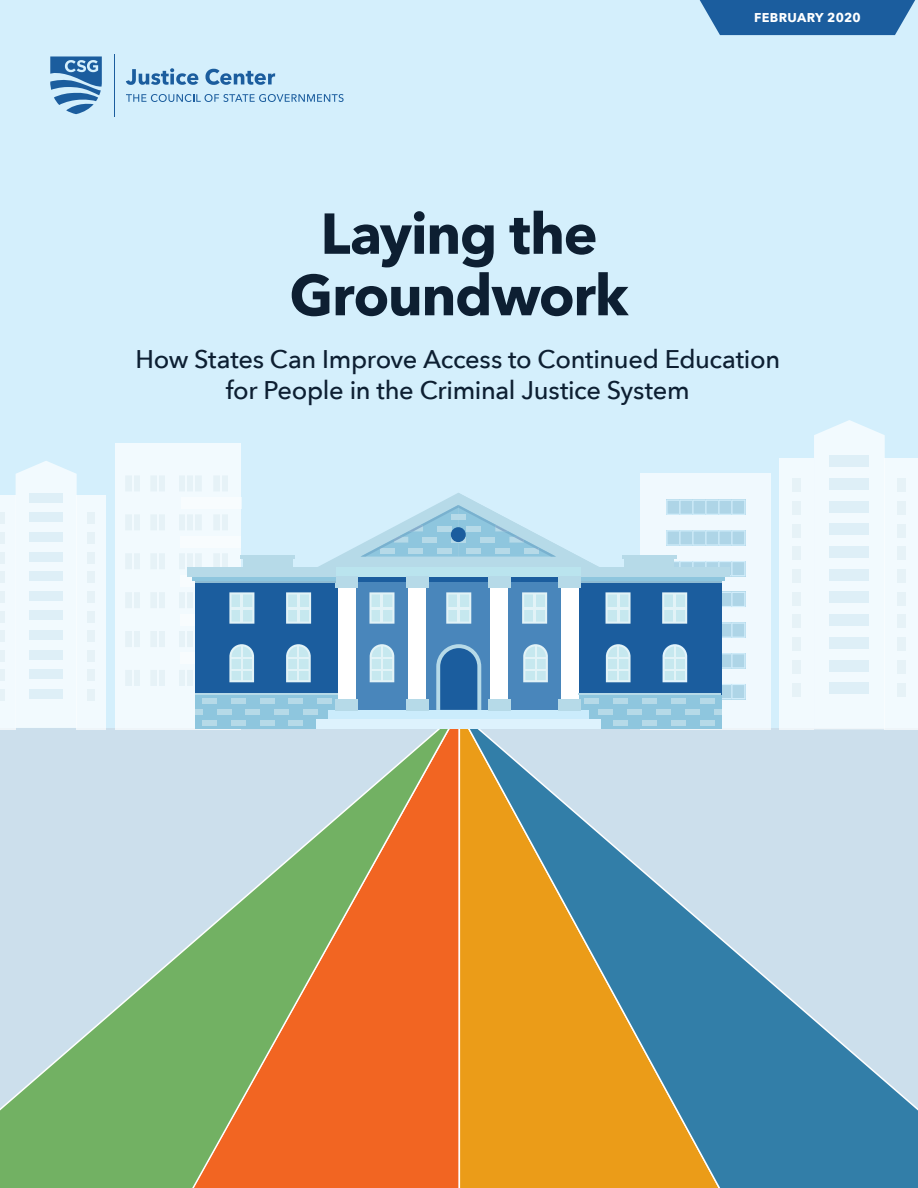
<style>
.page{position:relative;width:918px;height:1188px;background:#fff}
.page>*{position:absolute;margin:0;border:0;box-sizing:border-box;transform-origin:0 0}
.t1{font:700 57px/61.5px "Avenir Next";letter-spacing:-.025em;color:#0d1f32;text-align:center}
.t2{font:500 25.5px/30.6px "Avenir Next";letter-spacing:-.015em;color:#0d1f32;text-align:center}
.t3{font:700 12.75px "Avenir Next";letter-spacing:.02em;color:#fff}
</style>
<div class="page">
<div style="left:0;top:0;width:918px;height:729px;background:#d4effc"></div>
<svg style="left:700px;top:0;width:215px;height:35px"></svg>
<div style="left:452px;top:729px;width:6px;height:459px;background:#f26522"></div>
<svg style="left:458px;top:729px;width:8px;height:459px"></svg>
<svg style="left:466px;top:729px;width:452px;height:459px"></svg>
<svg style="left:0;top:729px;width:452px;height:459px"></svg>
<div style="left:181px;top:497px;width:61px;height:12px;background:#eaf7fd"></div>
<div style="left:115px;top:443px;width:126px;height:286px;background:#f2fafe"></div>
<svg style="left:814px;top:420px;width:71px;height:309px"></svg>
<div style="left:885px;top:458px;width:33px;height:271px;background:#f2fafe"></div>
<div style="left:780px;top:458px;width:34px;height:271px;background:#f2fafe"></div>
<svg style="left:16px;top:461px;width:61px;height:267px"></svg>
<div style="left:77px;top:495px;width:29px;height:234px;background:#f2fafe"></div>
<div style="left:0;top:495px;width:16px;height:234px;background:#f2fafe"></div>
<div style="left:641px;top:473px;width:130px;height:256px;background:#f0f9fe"></div>
<svg style="left:666px;top:500px;width:79px;height:15px"></svg>
<svg style="left:666px;top:530px;width:79px;height:16px"></svg>
<svg style="left:674px;top:561px;width:71px;height:15px"></svg>
<svg style="left:126px;top:68px;width:72px;height:17px"></svg>
<svg style="left:205px;top:69px;width:70px;height:16px"></svg>
<svg style="left:126px;top:94px;width:218px;height:8px"></svg>
<svg style="left:50px;top:56px;width:52px;height:58px"></svg>
<hr style="left:115px;top:54px;width:1px;height:63px;background:#1b5d9e">
<div style="left:243px;top:556px;width:49px;height:21px;background:#b6dae8"></div>
<hr style="left:240px;top:556px;width:55px;height:3px;background:#b6dae8">
<div style="left:624px;top:556px;width:50px;height:21px;background:#b6dae8"></div>
<hr style="left:622px;top:556px;width:54px;height:3px;background:#b6dae8">
<div style="left:195px;top:567px;width:526px;height:162px;background:#1b5d9e"></div>
<div style="left:195px;top:695px;width:264px;height:34px;background:#8ec6de"></div>
<div style="left:458px;top:695px;width:263px;height:34px;background:#8ec6de"></div>
<div style="left:347px;top:576px;width:223px;height:136px;background:#4986bb"></div>
<div style="left:353px;top:576px;width:219px;height:5px;background:#1b5d9e"></div>
<svg style="left:318px;top:493px;width:281px;height:74px"></svg>
<div style="left:328px;top:567px;width:261px;height:10px;background:#bae4ee"></div>
<div style="left:328px;top:710px;width:261px;height:10px;background:#cbecfc"></div>
<div style="left:316px;top:720px;width:285px;height:9px;background:#ddf2fd"></div>
<div style="left:336px;top:577px;width:22px;height:11px;background:#b6dae8"></div>
<div style="left:336px;top:699px;width:22px;height:11px;background:#b6dae8"></div>
<div style="left:338px;top:588px;width:18px;height:111px;background:#fff"></div>
<div style="left:406px;top:577px;width:23px;height:11px;background:#b6dae8"></div>
<div style="left:406px;top:699px;width:23px;height:11px;background:#b6dae8"></div>
<div style="left:409px;top:588px;width:17px;height:111px;background:#fff"></div>
<div style="left:559px;top:577px;width:22px;height:11px;background:#b6dae8"></div>
<div style="left:559px;top:699px;width:22px;height:11px;background:#b6dae8"></div>
<div style="left:561px;top:588px;width:18px;height:111px;background:#fff"></div>
<div style="left:488px;top:577px;width:22px;height:11px;background:#b6dae8"></div>
<div style="left:488px;top:699px;width:22px;height:11px;background:#b6dae8"></div>
<div style="left:490px;top:588px;width:18px;height:111px;background:#fff"></div>
<div style="left:451px;top:527px;width:15px;height:15px;background:#1b5d9e;border-radius:50%"></div>
<svg style="left:229px;top:644px;width:25px;height:38px"></svg>
<svg style="left:229px;top:592px;width:25px;height:32px"></svg>
<hr style="left:241px;top:594px;width:2px;height:29px;background:#e2f3f7">
<hr style="left:230px;top:607px;width:23px;height:2px;background:#e2f3f7">
<svg style="left:369px;top:592px;width:26px;height:32px"></svg>
<hr style="left:381px;top:594px;width:2px;height:29px;background:#e2f3f7">
<hr style="left:371px;top:607px;width:22px;height:2px;background:#e2f3f7">
<svg style="left:446px;top:592px;width:25px;height:32px"></svg>
<hr style="left:458px;top:594px;width:2px;height:29px;background:#e2f3f7">
<hr style="left:447px;top:607px;width:23px;height:2px;background:#e2f3f7">
<svg style="left:286px;top:644px;width:25px;height:38px"></svg>
<svg style="left:663px;top:644px;width:82px;height:55px"></svg>
<svg style="left:606px;top:644px;width:25px;height:38px"></svg>
<svg style="left:370px;top:644px;width:24px;height:38px"></svg>
<svg style="left:436px;top:644px;width:45px;height:66px"></svg>
<svg style="left:523px;top:644px;width:25px;height:38px"></svg>
<svg style="left:286px;top:592px;width:25px;height:32px"></svg>
<hr style="left:298px;top:594px;width:2px;height:29px;background:#e2f3f7">
<hr style="left:287px;top:607px;width:23px;height:2px;background:#e2f3f7">
<svg style="left:662px;top:592px;width:83px;height:46px"></svg>
<hr style="left:674px;top:594px;width:2px;height:29px;background:#e2f3f7">
<hr style="left:663px;top:607px;width:23px;height:2px;background:#e2f3f7">
<svg style="left:522px;top:592px;width:25px;height:32px"></svg>
<hr style="left:534px;top:594px;width:2px;height:29px;background:#e2f3f7">
<hr style="left:523px;top:607px;width:23px;height:2px;background:#e2f3f7">
<svg style="left:606px;top:592px;width:25px;height:32px"></svg>
<hr style="left:617px;top:594px;width:2px;height:29px;background:#e2f3f7">
<hr style="left:607px;top:607px;width:22px;height:2px;background:#e2f3f7">
<div style="left:192px;top:570px;width:144px;height:11px;background:#8ec6de"></div>
<div style="left:187px;top:567px;width:149px;height:10px;background:#b6dae8"></div>
<div style="left:581px;top:570px;width:144px;height:11px;background:#8ec6de"></div>
<div style="left:581px;top:567px;width:149px;height:10px;background:#b6dae8"></div>
<hr style="left:195px;top:581px;width:141px;height:2px;background:#8dbbd3">
<hr style="left:581px;top:581px;width:140px;height:2px;background:#8dbbd3">
<div style="left:202px;top:698px;width:15px;height:6px;background:#b6dae8"></div>
<div style="left:231px;top:698px;width:14px;height:6px;background:#b6dae8"></div>
<div style="left:260px;top:698px;width:14px;height:6px;background:#b6dae8"></div>
<div style="left:289px;top:698px;width:14px;height:6px;background:#b6dae8"></div>
<div style="left:318px;top:698px;width:14px;height:6px;background:#b6dae8"></div>
<div style="left:202px;top:720px;width:15px;height:6px;background:#b6dae8"></div>
<div style="left:231px;top:720px;width:14px;height:6px;background:#b6dae8"></div>
<div style="left:260px;top:720px;width:14px;height:6px;background:#b6dae8"></div>
<div style="left:289px;top:720px;width:14px;height:6px;background:#b6dae8"></div>
<div style="left:195px;top:709px;width:7px;height:6px;background:#b6dae8"></div>
<div style="left:217px;top:709px;width:14px;height:6px;background:#b6dae8"></div>
<div style="left:246px;top:709px;width:14px;height:6px;background:#b6dae8"></div>
<div style="left:275px;top:709px;width:14px;height:6px;background:#b6dae8"></div>
<div style="left:304px;top:709px;width:14px;height:6px;background:#b6dae8"></div>
<hr style="left:195px;top:693px;width:143px;height:2px;background:#b6dae8">
<div style="left:700px;top:698px;width:14px;height:6px;background:#b6dae8"></div>
<div style="left:671px;top:698px;width:15px;height:6px;background:#b6dae8"></div>
<div style="left:642px;top:698px;width:15px;height:6px;background:#b6dae8"></div>
<div style="left:613px;top:698px;width:15px;height:6px;background:#b6dae8"></div>
<div style="left:585px;top:698px;width:14px;height:6px;background:#b6dae8"></div>
<div style="left:700px;top:720px;width:14px;height:6px;background:#b6dae8"></div>
<div style="left:671px;top:720px;width:15px;height:6px;background:#b6dae8"></div>
<div style="left:642px;top:720px;width:15px;height:6px;background:#b6dae8"></div>
<div style="left:613px;top:720px;width:15px;height:6px;background:#b6dae8"></div>
<div style="left:714px;top:709px;width:7px;height:6px;background:#b6dae8"></div>
<div style="left:685px;top:709px;width:15px;height:6px;background:#b6dae8"></div>
<div style="left:656px;top:709px;width:15px;height:6px;background:#b6dae8"></div>
<div style="left:628px;top:709px;width:14px;height:6px;background:#b6dae8"></div>
<div style="left:599px;top:709px;width:14px;height:6px;background:#b6dae8"></div>
<hr style="left:579px;top:693px;width:142px;height:2px;background:#b6dae8">
<p class="t3" style="left:754px;top:6px;width:108px">FEBRUARY 2020</p>
<h1 class="t1" style="left:289px;top:202px;width:341px">Laying the<br>Groundwork</h1>
<h1 class="t2" style="left:135px;top:343px;width:646px">How States Can Improve Access to Continued Education for People in the Criminal Justice System</h1>
</div>
